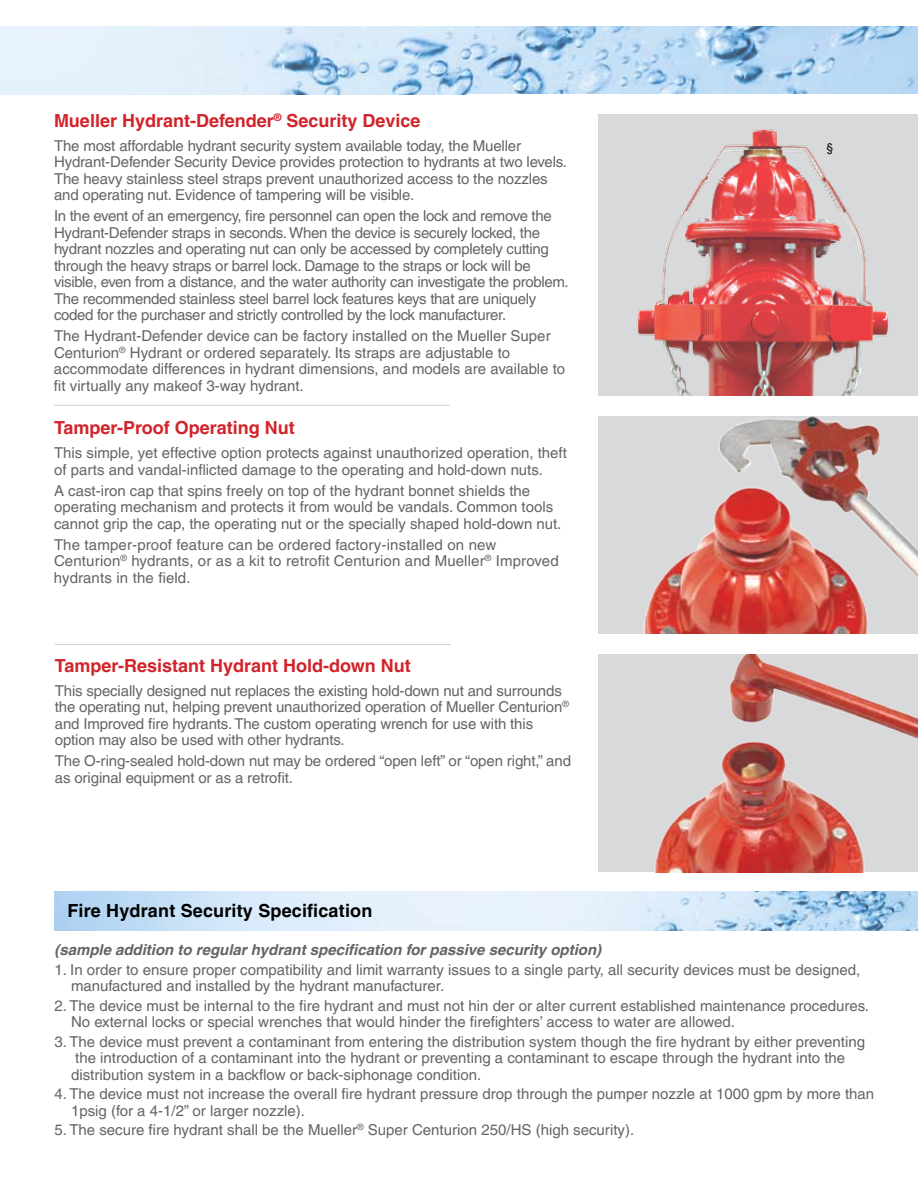
<style>
.page{position:relative;width:918px;height:1188px;background:#fff}
.page>*{position:absolute;margin:0;border:0;box-sizing:border-box;transform-origin:0 0}
.t1{font:700 18px "Helvetica LT Pro";color:#d2232a}
.t2{font:700 18px "Helvetica LT Pro";letter-spacing:.01em;color:#000}
.t3{font:15px/16.5px "Helvetica LT Pro";color:#636466}
.t4{font:15px/16.5px "Helvetica LT Pro";letter-spacing:-.02em;color:#636466}
.t5{font:italic 700 15px "Helvetica LT Pro";color:#636466}
.t6{font:12px "Helvetica LT Pro";color:#000}
</style>
<div class="page">
<img style="left:0;top:26px;width:918px;height:68px">
<div style="left:598px;top:113px;width:320px;height:282px;background:#d8d9da"></div>
<img style="left:637px;top:129px;width:253px;height:266px">
<div style="left:598px;top:415px;width:320px;height:226px;background:#d8d9da"></div>
<img style="left:615px;top:415px;width:303px;height:220px">
<div style="left:598px;top:653px;width:320px;height:219px;background:#d8d9da"></div>
<img style="left:654px;top:654px;width:264px;height:218px">
<div style="left:468px;top:635px;width:450px;height:19px;background:#fff"></div>
<div style="left:468px;top:94px;width:450px;height:20px;background:#fff"></div>
<hr style="left:54px;top:405px;width:396px;height:1px;background:#d1d3d4">
<hr style="left:55px;top:644px;width:396px;height:1px;background:#d1d3d4">
<img style="left:54px;top:892px;width:864px;height:39px">
<p class="t1" style="left:54px;top:110px;width:368px">Mueller Hydrant-Defender<sup>®</sup> Security Device</p>
<p class="t3" style="left:54px;top:137px;width:515px">The most affordable hydrant security system available today, the Mueller Hydrant-Defender Security Device provides protection to hydrants at two levels.<br>The heavy stainless steel straps prevent unauthorized access to the nozzles and operating nut. Evidence of tampering will be visible.</p>
<p class="t4" style="left:54px;top:208px;width:516px">In the event of an emergency, fire personnel can open the lock and remove the Hydrant-Defender straps in seconds. When the device is securely locked, the hydrant nozzles and operating nut can only be accessed by completely cutting through the heavy straps or barrel lock. Damage to the straps or lock will be visible, even from a distance, and the water authority can investigate the problem.<br>The recommended stainless steel barrel lock features keys that are uniquely coded for the purchaser and strictly controlled by the lock manufacturer.</p>
<p class="t3" style="left:54px;top:328px;width:513px">The Hydrant-Defender device can be factory installed on the Mueller Super Centurion<sup>®</sup> Hydrant or ordered separately. Its straps are adjustable to accommodate differences in hydrant dimensions, and models are available to fit virtually any makeof 3-way hydrant.</p>
<p class="t1" style="left:54px;top:417px;width:242px">Tamper-Proof Operating Nut</p>
<p class="t3" style="left:54px;top:445px;width:514px">This simple, yet effective option protects against unauthorized operation, theft of parts and vandal-inflicted damage to the operating and hold-down nuts.</p>
<p class="t3" style="left:54px;top:482px;width:509px">A cast-iron cap that spins freely on top of the hydrant bonnet shields the operating mechanism and protects it from would be vandals. Common tools cannot grip the cap, the operating nut or the specially shaped hold-down nut.</p>
<p class="t3" style="left:54px;top:536px;width:506px">The tamper-proof feature can be ordered factory-installed on new<br>Centurion<sup>®</sup> hydrants, or as a kit to retrofit Centurion and Mueller<sup>®</sup> Improved hydrants in the field.</p>
<p class="t1" style="left:55px;top:654px;width:357px">Tamper-Resistant Hydrant Hold-down Nut</p>
<p class="t3" style="left:55px;top:682px;width:515px">This specially designed nut replaces the existing hold-down nut and surrounds the operating nut, helping prevent unauthorized operation of Mueller Centurion<sup>® </sup>and Improved fire hydrants. The custom operating wrench for use with this option may also be used with other hydrants.</p>
<p class="t3" style="left:55px;top:753px;width:518px">The O-ring-sealed hold-down nut may be ordered “open left” or “open right,” and as original equipment or as a retrofit.</p>
<p class="t2" style="left:67px;top:899px;width:307px">Fire Hydrant Security Specification</p>
<p class="t6" style="left:826px;top:141px;width:8px">§</p>
<p class="t5" style="left:54px;top:941px;width:548px">(sample addition to regular hydrant specification for passive security option)</p>
<p class="t3" style="left:71px;top:961px;width:791px;text-indent:-17px">1. In order to ensure proper compatibility and limit warranty issues to a single party, all security devices must be designed, manufactured and installed by the hydrant manufacturer.</p>
<p class="t3" style="left:71px;top:997px;width:800px;text-indent:-17px">2. The device must be internal to the fire hydrant and must not hin der or alter current established maintenance procedures.<br>No external locks or special wrenches that would hinder the firefighters’ access to water are allowed.</p>
<p class="t3" style="left:71px;top:1033px;width:796px;text-indent:-17px">3. The device must prevent a contaminant from entering the distribution system though the fire hydrant by either preventing the introduction of a contaminant into the hydrant or preventing a contaminant to escape through the hydrant into the distribution system in a backflow or back-siphonage condition.</p>
<p class="t3" style="left:71px;top:1086px;width:805px;text-indent:-17px">4. The device must not increase the overall fire hydrant pressure drop through the pumper nozzle at 1000 gpm by more than<br>1psig (for a 4-1/2” or larger nozzle).</p>
<p class="t3" style="left:54px;top:1122px;width:581px">5. The secure fire hydrant shall be the Mueller<sup>®</sup> Super Centurion 250/HS (high security).</p>
</div>
